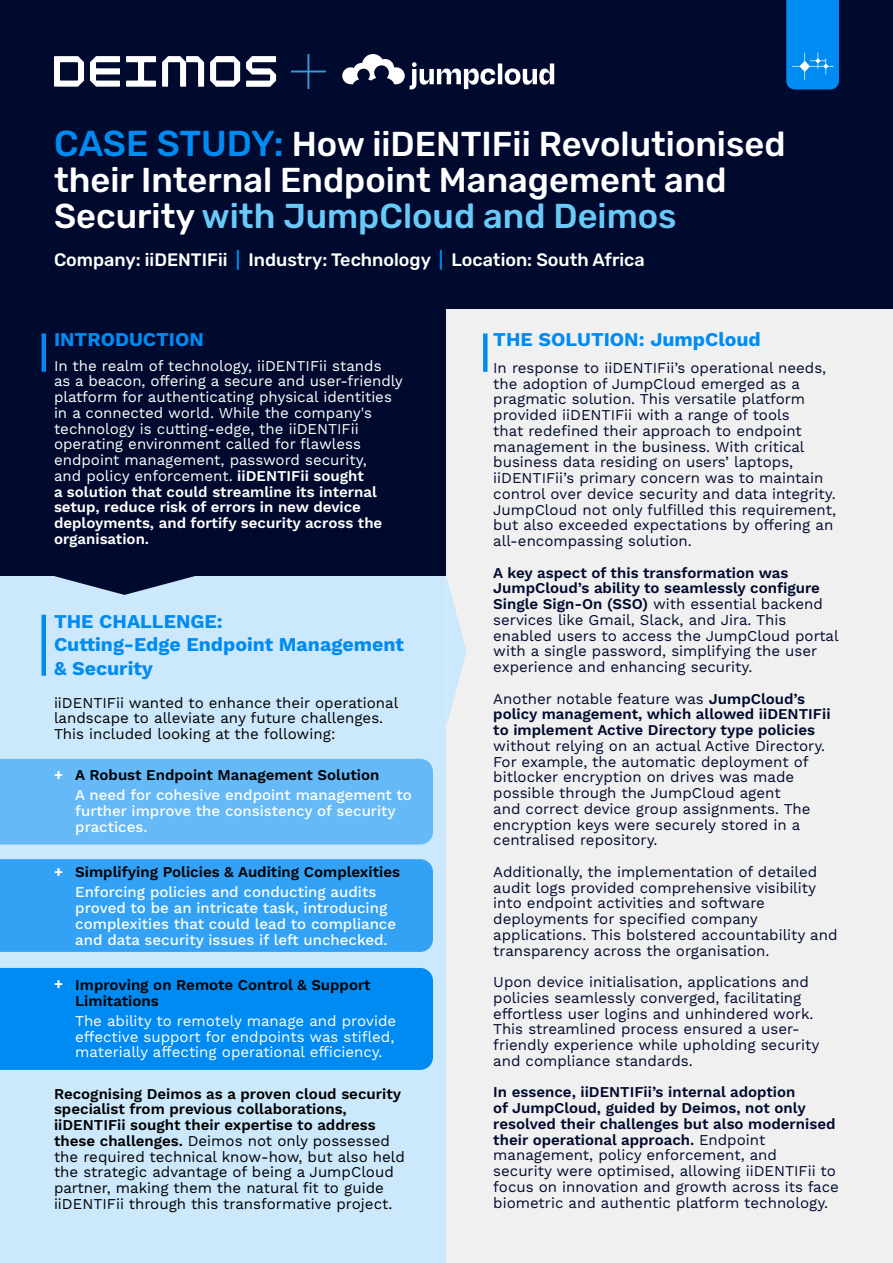
<style>
.page{position:relative;width:893px;height:1263px;background:#fff}
.page>*{position:absolute;margin:0;border:0;box-sizing:border-box;transform-origin:0 0}
.t1{font:500 34.5px/36px "Rubik";color:#fff}
.t2{font:700 19.5px/23.4px "Work Sans";color:#008bf2}
.t3{font:500 18px "Rubik";color:#fff}
.t4{font:15px/15.8px "Work Sans";color:#000a2e}
.t5{font:15px/15.8px "Work Sans";color:#fff}
.t6{font:15px/15.8px "Work Sans";color:#000}
.t7{font:500 15px/15.8px "Work Sans";color:#fff}
.t8{font:600 15px/20px "Work Sans";color:#000;text-align:center}
.t9{font:600 15px/15.8px "Work Sans";color:#000a2e}
.s1{font-size:36px;color:#008bf2}
.s2{color:#69c9f7}
.s3{color:#008bf2}
.s4{font-weight:600}
.s5{font-weight:700}
.s6{font-weight:600;color:#000}
.s7{font-weight:700;color:#fff}
.s8{font-weight:500;color:#fff}
.s9{font-weight:400}
</style>
<div class="page">
<div style="left:0;top:0;width:893px;height:576px;background:#000a2e"></div>
<div style="left:0;top:576px;width:446px;height:687px;background:#cce8fc"></div>
<svg style="left:786px;top:0;width:53px;height:89px"></svg>
<div style="left:446px;top:309px;width:447px;height:954px;background:#f0f0f0"></div>
<svg style="left:54px;top:576px;width:141px;height:19px"></svg>
<div style="left:0;top:759px;width:433px;height:85px;background:#66b9f7"></div>
<div style="left:0;top:859px;width:433px;height:93px;background:#33a2f5"></div>
<div style="left:0;top:968px;width:433px;height:102px;background:#008bf2"></div>
<svg style="left:342px;top:54px;width:212px;height:35px"></svg>
<svg style="left:54px;top:56px;width:222px;height:31px"></svg>
<svg style="left:291px;top:54px;width:35px;height:35px"></svg>
<hr style="left:42px;top:333px;width:4px;height:39px;background:#008bf2">
<hr style="left:42px;top:615px;width:4px;height:61px;background:#008bf2">
<svg style="left:446px;top:577px;width:20px;height:148px"></svg>
<div style="left:483px;top:333px;width:5px;height:39px;background:#008bf2"></div>
<h1 class="t1" style="left:54px;top:127px;width:733px"><span class="s1">CASE STUDY:</span> How iiDENTIFii Revolutionised their Internal Endpoint Management and<br>Security <span class="s2">with JumpCloud and Deimos</span></h1>
<p class="t3" style="left:54px;top:250px;width:592px">Company: iiDENTIFii <span class="s3">|</span> Industry: Technology <span class="s3">|</span> Location: South Africa</p>
<h2 class="t2" style="left:54px;top:329px;width:151px">INTRODUCTION</h2>
<p class="t5" style="left:54px;top:358px;width:350px">In the realm of technology, iiDENTIFii stands<br>as a beacon, offering a secure and user-friendly platform for authenticating physical identities in a connected world. While the company's technology is cutting-edge, the iiDENTIFii operating environment called for flawless endpoint management, password security,<br>and policy enforcement. <span class="s4">iiDENTIFii sought<br>a solution that could streamline its internal setup, reduce risk of errors in new device deployments, and fortify security across the organisation.</span></p>
<h2 class="t2" style="left:54px;top:611px;width:352px">THE CHALLENGE:<br>Cutting-Edge Endpoint Management &amp; Security</h2>
<p class="t6" style="left:54px;top:695px;width:346px">iiDENTIFii wanted to enhance their operational landscape to alleviate any future challenges.<br>This included looking at the following:</p>
<p class="t7" style="left:75px;top:766px;width:338px;line-height:20px;text-indent:-21px"><span class="s5">+</span> <span class="s6">A Robust Endpoint Management Solution<br></span>A need for cohesive endpoint management to</p>
<p class="t7" style="left:75px;top:804px;width:322px">further improve the consistency of security practices.</p>
<p class="t8" style="left:54px;top:863px;width:348px"><span class="s7">+</span> Simplifying Policies &amp; Auditing Complexities<br><span class="s8">Enforcing policies and conducting audits</span></p>
<p class="t7" style="left:75px;top:901px;width:322px">proved to be an intricate task, introducing complexities that could lead to compliance and data security issues if left unchecked.</p>
<p class="t8" style="left:75px;top:978px;width:297px;line-height:15.8px;text-align:left;text-indent:-21px"><span class="s7">+</span> Improving on Remote Control &amp; Support<br>Limitations</p>
<p class="t5" style="left:75px;top:1013px;width:322px;text-align:justify">The ability to remotely manage and provide effective support for endpoints was stifled, materially affecting operational efficiency.</p>
<p class="t6" style="left:54px;top:1086px;width:352px"><span class="s4">Recognising Deimos as a proven cloud security specialist from previous collaborations, iiDENTIFii sought their expertise to address these challenges.</span> Deimos not only possessed the required technical know-how, but also held the strategic advantage of being a JumpCloud partner, making them the natural fit to guide iiDENTIFii through this transformative project.</p>
<h2 class="t2" style="left:493px;top:329px;width:269px">THE SOLUTION: JumpCloud</h2>
<p class="t4" style="left:493px;top:360px;width:344px">In response to iiDENTIFii’s operational needs, the adoption of JumpCloud emerged as a pragmatic solution. This versatile platform provided iiDENTIFii with a range of tools<br>that redefined their approach to endpoint management in the business. With critical business data residing on users’ laptops, iiDENTIFii’s primary concern was to maintain control over device security and data integrity.<br>JumpCloud not only fulfilled this requirement, but also exceeded expectations by offering an all-encompassing solution.</p>
<p class="t4" style="left:493px;top:565px;width:347px"><span class="s4">A key aspect of this transformation was JumpCloud’s ability to seamlessly configure Single Sign-On (SSO)</span> with essential backend services like Gmail, Slack, and Jira. This enabled users to access the JumpCloud portal with a single password, simplifying the user experience and enhancing security.</p>
<p class="t9" style="left:493px;top:691px;width:339px"><span class="s9">Another notable feature was</span> JumpCloud’s policy management, which allowed iiDENTIFii to implement Active Directory type policies</p>
<p class="t4" style="left:493px;top:738px;width:334px">without relying on an actual Active Directory.<br>For example, the automatic deployment of bitlocker encryption on drives was made possible through the JumpCloud agent<br>and correct device group assignments. The encryption keys were securely stored in a centralised repository.</p>
<p class="t4" style="left:493px;top:864px;width:346px">Additionally, the implementation of detailed audit logs provided comprehensive visibility into endpoint activities and software deployments for specified company applications. This bolstered accountability and transparency across the organisation.</p>
<p class="t4" style="left:493px;top:975px;width:328px">Upon device initialisation, applications and policies seamlessly converged, facilitating effortless user logins and unhindered work.<br>This streamlined process ensured a user&shy;friendly experience while upholding security and compliance standards.</p>
<p class="t4" style="left:493px;top:1085px;width:347px"><span class="s4">In essence, iiDENTIFii’s internal adoption<br>of JumpCloud, guided by Deimos, not only resolved their challenges but also modernised their operational approach.</span> Endpoint management, policy enforcement, and security were optimised, allowing iiDENTIFii to focus on innovation and growth across its face biometric and authentic platform technology.</p>
</div>
